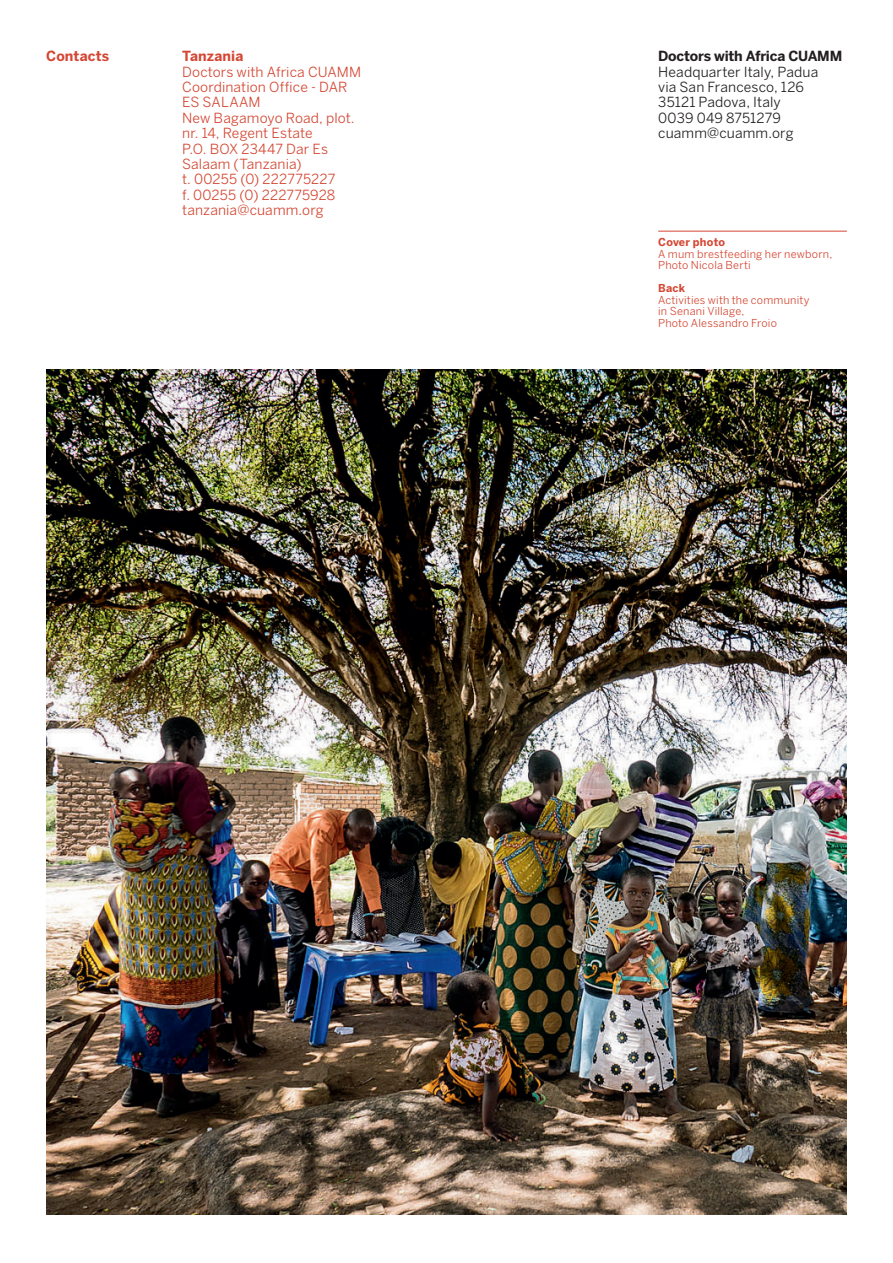
<style>
.page{position:relative;width:893px;height:1263px;background:#fff}
.page>*{position:absolute;margin:0;border:0;box-sizing:border-box;transform-origin:0 0}
.t1{font:13.8px/15.3px "Benton Sans";letter-spacing:.005em;color:#d44733}
.t2{font:13.8px/15.3px "Benton Sans";letter-spacing:.01em;color:#231f20}
.t3{font:700 13.8px "Benton Sans";letter-spacing:-.02em;color:#231f20}
.t4{font:700 13.8px "Benton Sans";letter-spacing:.01em;color:#d44733}
.t5{font:10.8px/11.6px "Benton Sans";letter-spacing:.015em;color:#d44733}
.t6{font:700 10.8px "Benton Sans";letter-spacing:.015em;color:#d44733}
</style>
<div class="page">
<img style="left:46px;top:369px;width:801px;height:846px">
<hr style="left:658px;top:231px;width:189px;height:1px;background:#d44733">
<p class="t4" style="left:46px;top:48px;width:65px">Contacts</p>
<p class="t3" style="left:658px;top:48px;width:186px">Doctors with Africa CUAMM</p>
<p class="t2" style="left:658px;top:64px;width:162px">Headquarter Italy, Padua via San Francesco, 126<br>35121 Padova, Italy<br>0039 049 8751279 cuamm@cuamm.org</p>
<p class="t4" style="left:182px;top:48px;width:63px">Tanzania</p>
<p class="t1" style="left:182px;top:64px;width:181px">Doctors with Africa CUAMM<br>Coordination Office - DAR<br>ES SALAAM<br>New Bagamoyo Road, plot. nr. 14, Regent Estate<br>P.O. BOX 23447 Dar Es<br>Salaam (Tanzania)<br>t. 00255 (0) 222775227<br>f. 00255 (0) 222775928 tanzania@cuamm.org</p>
<p class="t6" style="left:658px;top:236px;width:68px">Cover photo</p>
<p class="t5" style="left:658px;top:248px;width:176px">A mum brestfeeding her newborn,<br>Photo Nicola Berti</p>
<p class="t6" style="left:658px;top:282px;width:28px">Back</p>
<p class="t5" style="left:658px;top:294px;width:153px">Activities with the community in Senani Village,<br>Photo Alessandro Froio</p>
</div>
